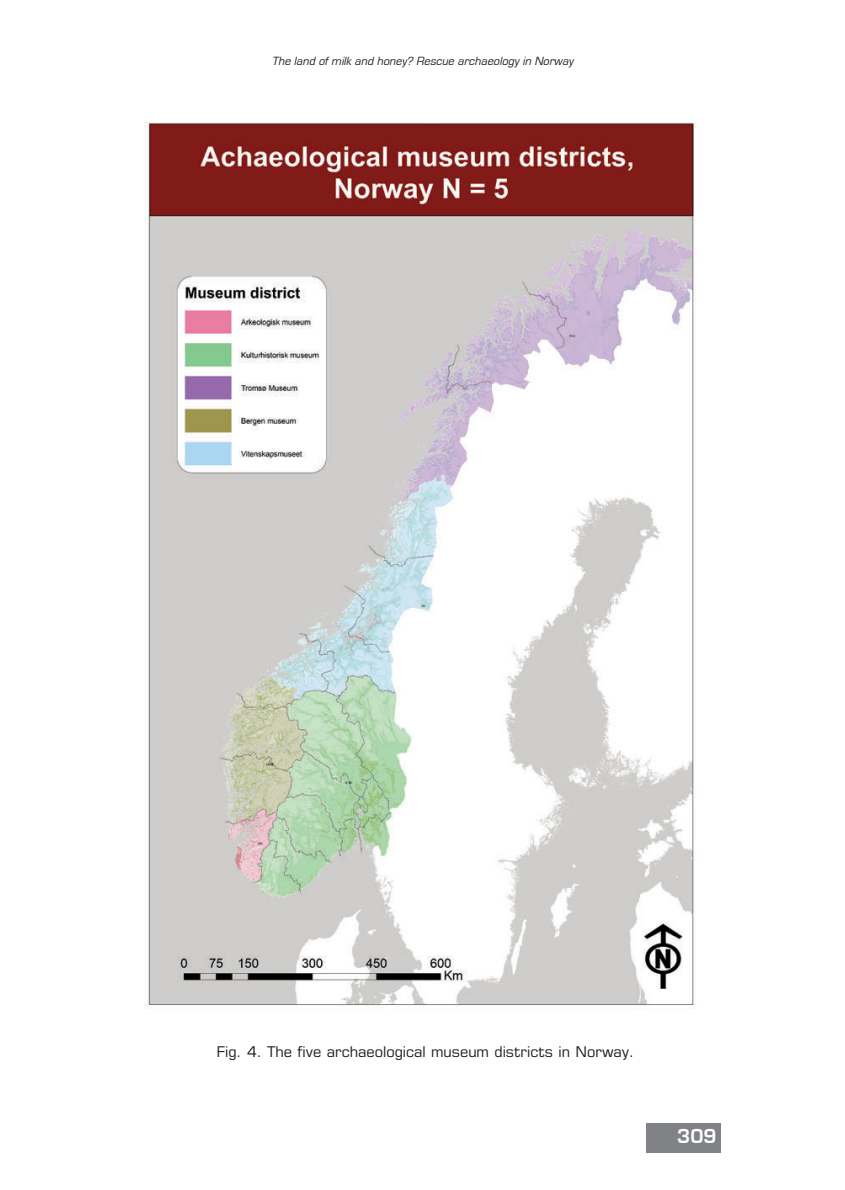
<style>
.page{position:relative;width:845px;height:1190px;background:#fff}
.page>*{position:absolute;margin:0;border:0;box-sizing:border-box;transform-origin:0 0}
.t1{font:700 21px "Eurostile";color:#fff}
.t2{font:14.88px "Eurostile LT Pro";color:#231f20}
.t3{font:italic 12.25px "Eurostile";color:#231f20}
</style>
<div class="page">
<div style="left:646px;top:1123px;width:74px;height:30px;background:#808285"></div>
<img style="left:144px;top:122px;width:552px;height:887px">
<p class="t3" style="left:272px;top:56px;width:303px">The land of milk and honey? rescue archaeology in Norway</p>
<p class="t2" style="left:216px;top:1046px;width:419px">Fig. 4. The five archaeological museum districts in Norway.</p>
<p class="t1" style="left:677px;top:1126px;width:41px">309</p>
</div>
